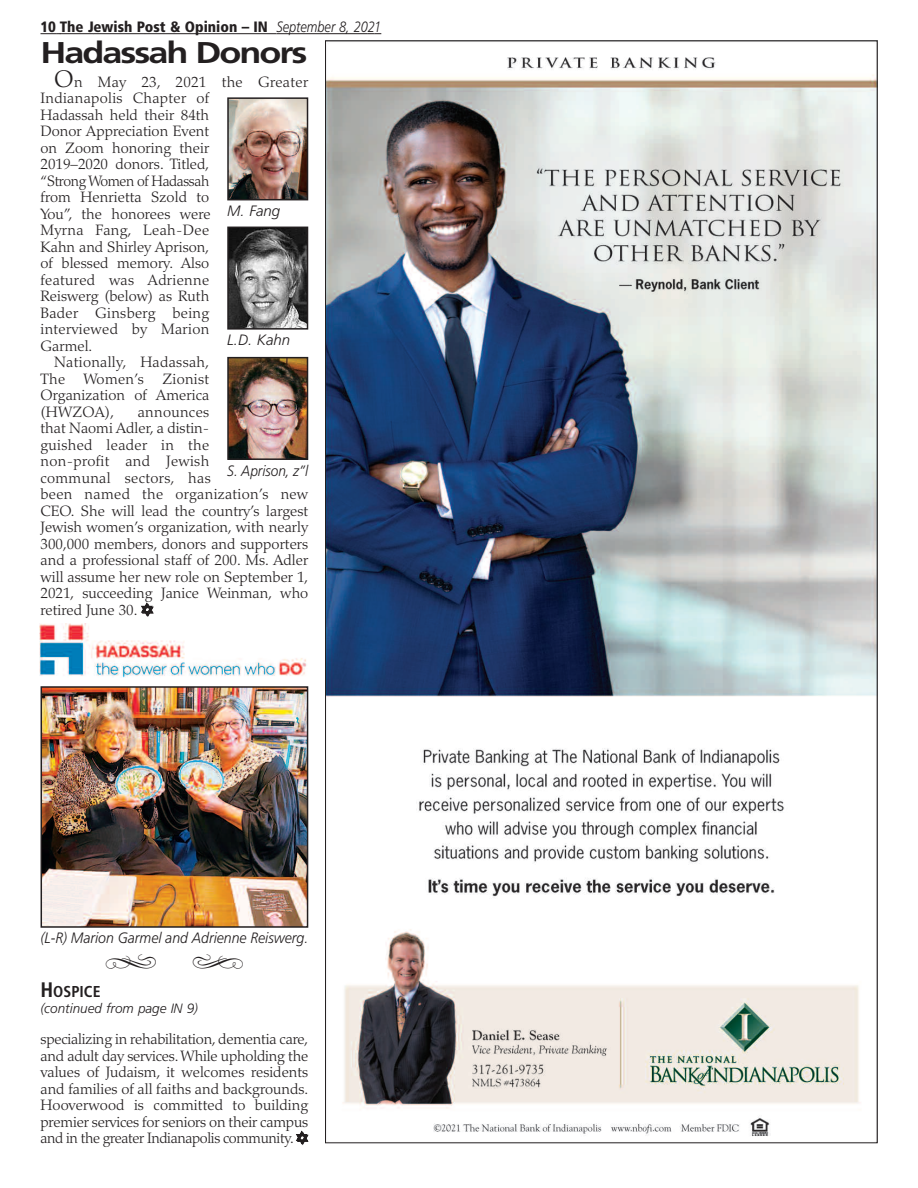
<style>
.page{position:relative;width:918px;height:1188px;background:#fff}
.page>*{position:absolute;margin:0;border:0;box-sizing:border-box;transform-origin:0 0}
.t1{font:45px "Type Embellishments Two Plain";color:#231f20}
.t2{font:700 30px "Frutiger";letter-spacing:-.055em;color:#231f20;scale:1.2 1}
.t3{font:700 condensed 15.75px "Frutiger";color:#231f20}
.t4{font:300 15px/16.5px "Palatino";color:#231f20;text-align:justify}
.t5{font:300 15px "Palatino";letter-spacing:.02em;color:#231f20}
.t6{font:900 condensed 15px "Frutiger";color:#231f20}
.t7{font:italic 300 15px "Frutiger";color:#231f20;scale:.94 1}
.t8{font:300 15px "Palatino";letter-spacing:-.025em;color:#231f20;scale:.96 1}
.t9{font:italic 300 15px "Frutiger";color:#231f20}
.t10{font:italic 300 15px "Frutiger";color:#231f20;scale:.91 1}
.t11{font:italic 300 13.5px "Frutiger";color:#231f20}
.s1{font-weight:300;font-style:italic;font-stretch:normal}
.s2{font-size:24px}
.s3{color:#fff}
.s4{font-size:21px}
</style>
<div class="page">
<svg style="left:40px;top:33px;width:20px;height:1px"></svg>
<hr style="left:60px;top:33px;width:34px;height:1px;background:#231f20">
<hr style="left:94px;top:33px;width:51px;height:1px;background:#231f20">
<hr style="left:145px;top:33px;width:131px;height:1px;background:#231f20">
<hr style="left:276px;top:33px;width:92px;height:1px;background:#231f20">
<svg style="left:368px;top:33px;width:13px;height:1px"></svg>
<img style="left:327px;top:57px;width:549px;height:1080px">
<img style="left:39px;top:623px;width:268px;height:54px">
<img style="left:230px;top:360px;width:75px;height:97px">
<div style="left:227px;top:357px;width:81px;height:103px;border:2px solid #231f20"></div>
<img style="left:230px;top:230px;width:75px;height:97px">
<div style="left:227px;top:227px;width:81px;height:103px;border:2px solid #231f20"></div>
<img style="left:230px;top:100px;width:75px;height:97px">
<div style="left:227px;top:97px;width:81px;height:103px;border:2px solid #231f20"></div>
<img style="left:44px;top:689px;width:261px;height:236px">
<div style="left:41px;top:686px;width:267px;height:242px;border:2px solid #231f20"></div>
<p class="t6" style="left:40px;top:21px;width:342px">10 The Jewish Post &amp; Opinion – IN <span class="s1">September 8, 2021</span></p>
<p class="t5" style="left:54px;top:76px;width:256px"><span class="s2">O</span>n May 23, 2021 the Greater</p>
<p class="t5" style="left:41px;top:93px;width:170px">Indianapolis Chapter of</p>
<p class="t4" style="left:41px;top:108px;width:170px">Hadassah held their 84th</p>
<p class="t4" style="left:41px;top:125px;width:170px">Donor Appreciation Event</p>
<p class="t4" style="left:41px;top:141px;width:170px">on Zoom honoring their</p>
<p class="t4" style="left:41px;top:158px;width:170px">2019–2020 donors. Titled,</p>
<p class="t8" style="left:41px;top:175px;width:177px">“Strong Women of Hadassah</p>
<p class="t4" style="left:41px;top:191px;width:170px">from Henrietta Szold to</p>
<p class="t4" style="left:41px;top:207px;width:172px">You”, the honorees were</p>
<p class="t5" style="left:41px;top:225px;width:170px">Myrna Fang, Leah-Dee</p>
<p class="t4" style="left:41px;top:240px;width:170px">Kahn and Shirley Aprison,</p>
<p class="t4" style="left:41px;top:257px;width:170px">of blessed memory. Also</p>
<p class="t5" style="left:41px;top:274px;width:170px">featured was Adrienne</p>
<p class="t4" style="left:41px;top:290px;width:170px">Reiswerg (below) as Ruth</p>
<p class="t5" style="left:41px;top:307px;width:170px">Bader Ginsberg being</p>
<p class="t5" style="left:41px;top:324px;width:170px">interviewed by Marion</p>
<p class="t4" style="left:41px;top:339px;width:53px">Garmel.</p>
<p class="t5" style="left:54px;top:357px;width:157px">Nationally, Hadassah,</p>
<p class="t5" style="left:41px;top:373px;width:105px">The Women’s</p>
<h2 class="t2" style="left:41px;top:40px;width:224px">Hadassah Donors</h2>
<p class="t9" style="left:227px;top:205px;width:54px">M. Fang</p>
<p class="t9" style="left:227px;top:334px;width:64px">L.D. Kahn</p>
<p class="t4" style="left:41px;top:372px;width:170px;text-indent:122px">Zionist Organization of America (HWZOA),</p>
<p class="t4" style="left:41px;top:405px;width:269px;text-align:left;text-indent:97px">announces<br>that Naomi Adler, a distin-<br>guished leader in the<br>non-profit and Jewish<br>communal sectors, has<br>been named the organization’s new<br>CEO. She will lead the country’s largest<br>Jewish women’s organization, with nearly<br>300,000 members, donors and supporters and a professional staff of 200. Ms. Adler will assume her new role on September 1,<br>2021, succeeding Janice Weinman, who retired June 30. <span class="s3">✡</span></p>
<p class="t10" style="left:227px;top:464px;width:91px">S. Aprison, z”l</p>
<p class="t7" style="left:41px;top:932px;width:286px">(L-R) Marion Garmel and Adrienne Reiswerg.</p>
<p class="t3" style="left:40px;top:985px;width:62px"><span class="s4">H</span>OSPICE</p>
<p class="t11" style="left:40px;top:1003px;width:159px">(continued from page IN 9)</p>
<p class="t4" style="left:40px;top:1032px;width:269px">specializing in rehabilitation, dementia care, and adult day services.While upholding the values of Judaism, it welcomes residents and families of all faiths and backgrounds.<br>Hooverwood is committed to building premier services for seniors on their campus and in the greater Indianapolis community. <span class="s3">✡</span></p>
<h1 class="t1" style="left:104px;top:943px;width:143px">j i</h1>
</div>
